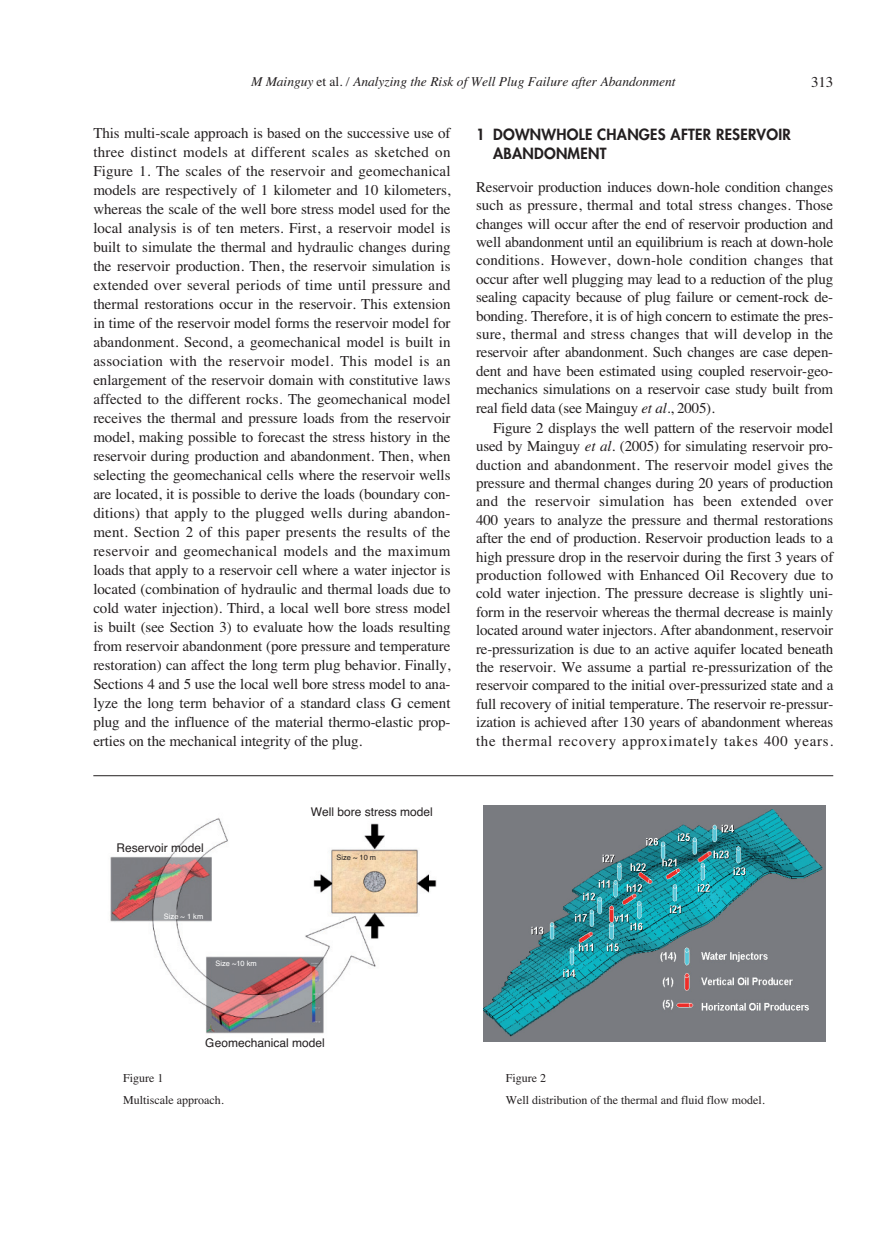
<style>
.page{position:relative;width:893px;height:1234px;background:#fff}
.page>*{position:absolute;margin:0;border:0;box-sizing:border-box;transform-origin:0 0}
.t1{font:15px/19px "Times";letter-spacing:-.005em;color:#231f20;text-align:justify}
.t2{font:800 15px/18.5px "Futura LT";letter-spacing:.015em;color:#231f20}
.t3{font:italic 13.5px "Times";color:#231f20}
.t4{font:12px/21.5px "Times";color:#231f20}
.t5{font:12px "Helvetica";color:#231f20}
.t6{font:7.5px "Helvetica";color:#fff}
.t7{font:7.5px "Helvetica";color:#231f20}
.s1{font-style:normal}
.s2{font-style:italic}
</style>
<div class="page">
<img style="left:110px;top:818px;width:327px;height:216px">
<img style="left:484px;top:805px;width:341px;height:236px">
<hr style="left:93px;top:775px;width:740px;height:1px;background:#231f20">
<p class="t3" style="left:251px;top:77px;width:426px">M Mainguy <span class="s1">et al.</span> / Analyzing the Risk of Well Plug Failure after Abandonment</p>
<p class="t1" style="left:811px;top:74px;width:24px">313</p>
<p class="t1" style="left:93px;top:125px;width:359px">This multi-scale approach is based on the successive use of three distinct models at different scales as sketched on Figure 1. The scales of the reservoir and geomechanical models are respectively of 1 kilometer and 10 kilometers, whereas the scale of the well bore stress model used for the local analysis is of ten meters. First, a reservoir model is built to simulate the thermal and hydraulic changes during the reservoir production. Then, the reservoir simulation is extended over several periods of time until pressure and thermal restorations occur in the reservoir. This extension in time of the reservoir model forms the reservoir model for abandonment. Second, a geomechanical model is built in association with the reservoir model. This model is an enlargement of the reservoir domain with constitutive laws affected to the different rocks. The geomechanical model receives the thermal and pressure loads from the reservoir model, making possible to forecast the stress history in the reservoir during production and abandonment. Then, when selecting the geomechanical cells where the reservoir wells are located, it is possible to derive the loads (boundary con&shy;ditions) that apply to the plugged wells during abandon&shy;ment. Section 2 of this paper presents the results of the reservoir and geomechanical models and the maximum loads that apply to a reservoir cell where a water injector is located (combination of hydraulic and thermal loads due to cold water injection). Third, a local well bore stress model is built (see Section 3) to evaluate how the loads resulting from reservoir abandonment (pore pressure and temperature restoration) can affect the long term plug behavior. Finally, Sections 4 and 5 use the local well bore stress model to ana&shy;lyze the long term behavior of a standard class G cement plug and the influence of the material thermo-elastic prop&shy;erties on the mechanical integrity of the plug.</p>
<p class="t2" style="left:493px;top:127px;width:299px;text-indent:-17px">1 DOWNWHOLE CHANGES AFTER RESERVOIR<br>ABANDONMENT</p>
<p class="t1" style="left:476px;top:179px;width:359px;line-height:18.5px">Reservoir production induces down-hole condition changes such as pressure, thermal and total stress changes. Those changes will occur after the end of reservoir production and well abandonment until an equilibrium is reach at down-hole conditions. However, down-hole condition changes that occur after well plugging may lead to a reduction of the plug sealing capacity because of plug failure or cement-rock de&shy;bonding. Therefore, it is of high concern to estimate the pres&shy;sure, thermal and stress changes that will develop in the reservoir after abandonment. Such changes are case depen&shy;dent and have been estimated using coupled reservoir-geo&shy;mechanics simulations on a reservoir case study built from real field data (see Mainguy <span class="s2">et al.</span>, 2005).</p>
<p class="t1" style="left:476px;top:420px;width:359px;line-height:18.5px;text-indent:17px">Figure 2 displays the well pattern of the reservoir model used by Mainguy <span class="s2">et al.</span> (2005) for simulating reservoir pro&shy;duction and abandonment. The reservoir model gives the pressure and thermal changes during 20 years of production and the reservoir simulation has been extended over 400 years to analyze the pressure and thermal restorations after the end of production. Reservoir production leads to a high pressure drop in the reservoir during the first 3 years of production followed with Enhanced Oil Recovery due to cold water injection. The pressure decrease is slightly uni&shy;form in the reservoir whereas the thermal decrease is mainly located around water injectors. After abandonment, reservoir re-pressurization is due to an active aquifer located beneath the reservoir. We assume a partial re-pressurization of the reservoir compared to the initial over-pressurized state and a full recovery of initial temperature. The reservoir re-pressur&shy;ization is achieved after 130 years of abandonment whereas the thermal recovery approximately takes 400 years.</p>
<p class="t5" style="left:117px;top:840px;width:89px">Reservoir model</p>
<p class="t6" style="left:164px;top:911px;width:41px">Size ~ 1 km</p>
<p class="t6" style="left:215px;top:958px;width:43px">Size ~10 km</p>
<p class="t5" style="left:311px;top:804px;width:123px">Well bore stress model</p>
<p class="t7" style="left:336px;top:853px;width:41px">Size ~ 10 m</p>
<p class="t5" style="left:205px;top:1035px;width:121px">Geomechanical model</p>
<p class="t4" style="left:123px;top:1068px;width:102px">Figure 1<br>Multiscale approach.</p>
<p class="t4" style="left:506px;top:1068px;width:260px">Figure 2<br>Well distribution of the thermal and fluid flow model.</p>
</div>
